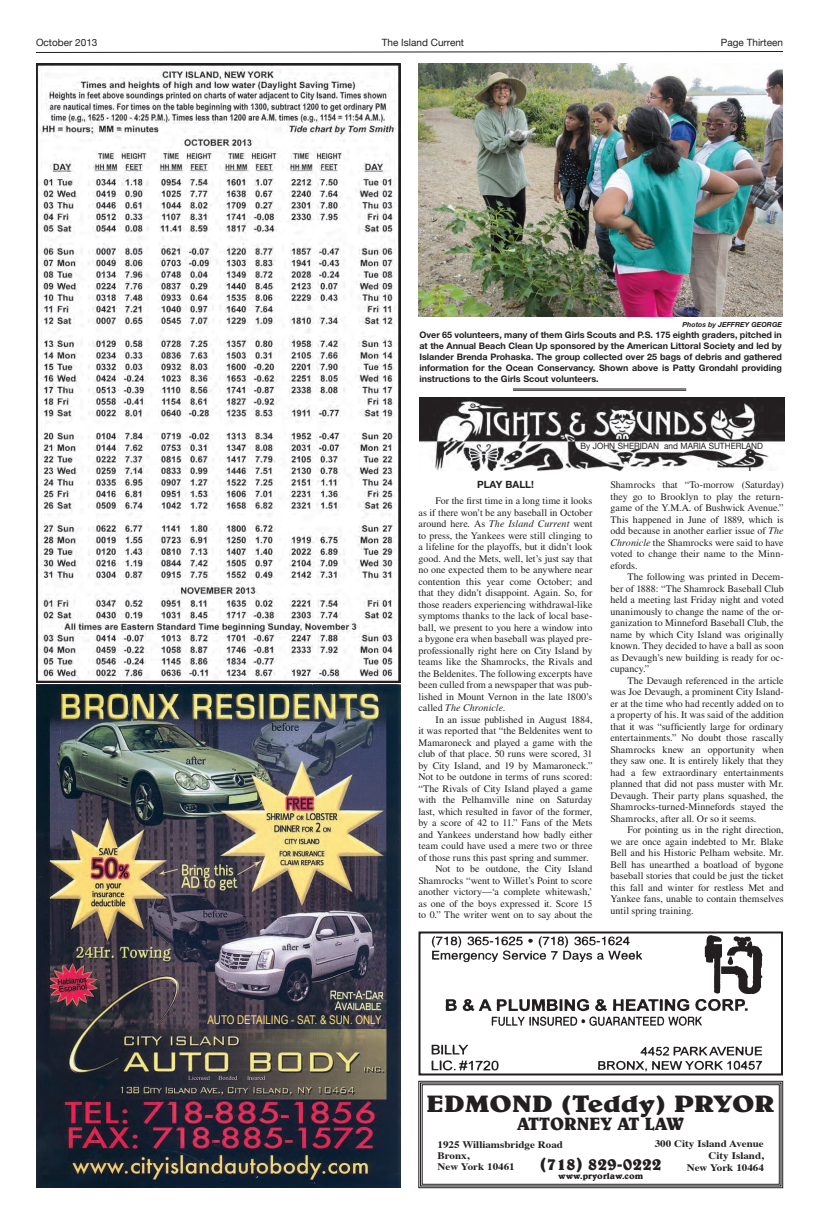
<style>
.page{position:relative;width:819px;height:1224px;background:#fff}
.page>*{position:absolute;margin:0;border:0;box-sizing:border-box;transform-origin:0 0}
.t1{font:700 24px "Belwe";color:#231f20;scale:1.2 1}
.t2{font:700 18px "Belwe";color:#231f20}
.t3{font:12px "Arial Narrow";color:#ffe278}
.t4{font:10px/11.5px "Times";color:#231f20;text-align:justify}
.t5{font:700 10px/11px "Times";color:#231f20;scale:1.1 1}
.t6{font:10px "Helvetica Neue";color:#231f20}
.t7{font:700 10px "Helvetica Neue";color:#231f20}
.t8{font:700 9px/11px "Helvetica Neue";color:#231f20;text-align:justify}
.t9{font:700 9px "Belwe";color:#231f20}
.t10{font:8.6px "Helvetica Neue";color:#231f20;scale:.95 1}
.t11{font:italic 700 7px "Helvetica Neue";color:#231f20}
.s1{font-style:italic}
</style>
<div class="page">
<svg style="left:36px;top:51px;width:747px;height:2px"></svg>
<hr style="left:513px;top:388px;width:173px;height:1px;background:#231f20">
<hr style="left:513px;top:390px;width:173px;height:1px;background:#231f20">
<img style="left:419px;top:397px;width:365px;height:74px">
<img style="left:36px;top:66px;width:364px;height:1122px">
<div style="left:36px;top:63px;width:364px;height:620px;border:2px solid #231f20"></div>
<svg style="left:418px;top:1081px;width:365px;height:107px"></svg>
<div style="left:422px;top:1084px;width:358px;height:101px;border:1px solid #231f20"></div>
<img style="left:431px;top:935px;width:332px;height:137px">
<div style="left:418px;top:932px;width:365px;height:143px;border:2px solid #231f20"></div>
<img style="left:418px;top:63px;width:365px;height:254px">
<p class="t6" style="left:36px;top:36px;width:63px">October 2013</p>
<p class="t6" style="left:382px;top:36px;width:84px">The Island Current</p>
<p class="t6" style="left:721px;top:36px;width:64px">Page Thirteen</p>
<p class="t11" style="left:683px;top:320px;width:101px">Photos by JEFFREY GEORGE</p>
<p class="t8" style="left:420px;top:329px;width:364px">Over 65 volunteers, many of them Girls Scouts and P.S. 175 eighth graders, pitched in at the Annual Beach Clean Up sponsored by the American Littoral Society and led by Islander Brenda Prohaska. The group collected over 25 bags of debris and gathered information for the Ocean Conservancy. Shown above is Patty Grondahl providing instructions to the Girls Scout volunteers.</p>
<p class="t10" style="left:580px;top:441px;width:194px">By JOHN SHERIDAN and MARIA SUTHERLAND</p>
<p class="t7" style="left:477px;top:479px;width:58px">Play Ball !</p>
<p class="t4" style="left:418px;top:495px;width:176px;text-indent:17px">For the first time in a long time it looks as if there won’t be any baseball in October around here. As <span class="s1">The Island Current</span> went to press, the Yankees were still clinging to a lifeline for the playoffs, but it didn’t look good. And the Mets, well, let’s just say that no one expected them to be anywhere near contention this year come October; and that they didn’t disappoint. Again. So, for those readers experiencing withdrawal-like symptoms thanks to the lack of local base&shy;ball, we present to you here a window into a bygone era when baseball was played pre&shy;professionally right here on City Island by teams like the Shamrocks, the Rivals and the Beldenites. The following excerpts have been culled from a newspaper that was pub&shy;lished in Mount Vernon in the late 1800’s called <span class="s1">The Chronicle</span>.</p>
<p class="t4" style="left:435px;top:714px;width:159px">In an issue published in August 1884,</p>
<p class="t4" style="left:418px;top:725px;width:176px">it was reported that “the Beldenites went to</p>
<p class="t4" style="left:418px;top:737px;width:175px">Mamaroneck and played a game with the</p>
<p class="t4" style="left:418px;top:748px;width:175px">club of that place. 50 runs were scored, 31</p>
<p class="t4" style="left:418px;top:760px;width:175px">by City Island, and 19 by Mamaroneck.”</p>
<p class="t4" style="left:418px;top:771px;width:175px">Not to be outdone in terms of runs scored:</p>
<p class="t4" style="left:418px;top:783px;width:176px">“The Rivals of City Island played a game</p>
<p class="t4" style="left:418px;top:794px;width:175px">with the Pelhamville nine on Saturday</p>
<p class="t4" style="left:418px;top:806px;width:175px">last, which resulted in favor of the former,</p>
<p class="t4" style="left:418px;top:817px;width:176px">by a score of 42 to 11.” Fans of the Mets</p>
<p class="t4" style="left:418px;top:829px;width:175px">and Yankees understand how badly either</p>
<p class="t4" style="left:418px;top:840px;width:176px">team could have used a mere two or three</p>
<p class="t4" style="left:418px;top:852px;width:172px">of those runs this past spring and summer.</p>
<p class="t4" style="left:435px;top:863px;width:159px">Not to be outdone, the City Island</p>
<p class="t4" style="left:418px;top:875px;width:175px">Shamrocks “went to Willet’s Point to score</p>
<p class="t4" style="left:418px;top:886px;width:176px">another victory—‘a complete whitewash,’</p>
<p class="t4" style="left:418px;top:898px;width:175px">as one of the boys expressed it. Score 15</p>
<p class="t4" style="left:418px;top:909px;width:176px">to 0.” The writer went on to say about the</p>
<p class="t4" style="left:610px;top:479px;width:175px">Shamrocks that “To-morrow (Saturday) they go to Brooklyn to play the return&shy;game of the Y.M.A. of Bushwick Avenue.” This happened in June of 1889, which is odd because in another earlier issue of <span class="s1">The Chronicle</span> the Shamrocks were said to have voted to change their name to the Minn&shy;efords.</p>
<p class="t4" style="left:610px;top:571px;width:175px;text-indent:17px">The following was printed in Decem&shy;ber of 1888: “The Shamrock Baseball Club held a meeting last Friday night and voted unanimously to change the name of the or&shy;ganization to Minneford Baseball Club, the name by which City Island was originally known. They decided to have a ball as soon as Devaugh’s new building is ready for oc&shy;cupancy.”</p>
<p class="t4" style="left:610px;top:675px;width:175px;text-indent:17px">The Devaugh referenced in the article was Joe Devaugh, a prominent City Island&shy;er at the time who had recently added on to a property of his. It was said of the addition that it was “sufficiently large for ordinary entertainments.” No doubt those rascally Shamrocks knew an opportunity when they saw one. It is entirely likely that they had a few extraordinary entertainments planned that did not pass muster with Mr.<br>Devaugh. Their party plans squashed, the Shamrocks-turned-Minnefords stayed the Shamrocks, after all. Or so it seems.</p>
<p class="t4" style="left:610px;top:824px;width:175px;text-indent:17px">For pointing us in the right direction, we are once again indebted to Mr. Blake Bell and his Historic Pelham website. Mr.<br>Bell has unearthed a boatload of bygone baseball stories that could be just the ticket this fall and winter for restless Met and Yankee fans, unable to contain themselves until spring training.</p>
<p class="t3" style="left:207px;top:1013px;width:176px">AUTO DETAILING - SAT. &amp; SUN. ONLY</p>
<h1 class="t1" style="left:427px;top:1089px;width:292px">EDMOND (Teddy) PRYOR</h1>
<h2 class="t2" style="left:517px;top:1113px;width:169px">ATTORNEY AT LAW</h2>
<h2 class="t2" style="left:540px;top:1153px;width:123px">(718) 829-0222</h2>
<p class="t9" style="left:558px;top:1171px;width:86px">www.pryorlaw.com</p>
<p class="t5" style="left:438px;top:1138px;width:116px">1925 Williamsbridge Road<br>Bronx,<br>New York 10461</p>
<p class="t5" style="left:655px;top:1136px;width:101px;line-height:12px;text-align:right">300 City Island Avenue<br>City Island,<br>New York 10464</p>
</div>
